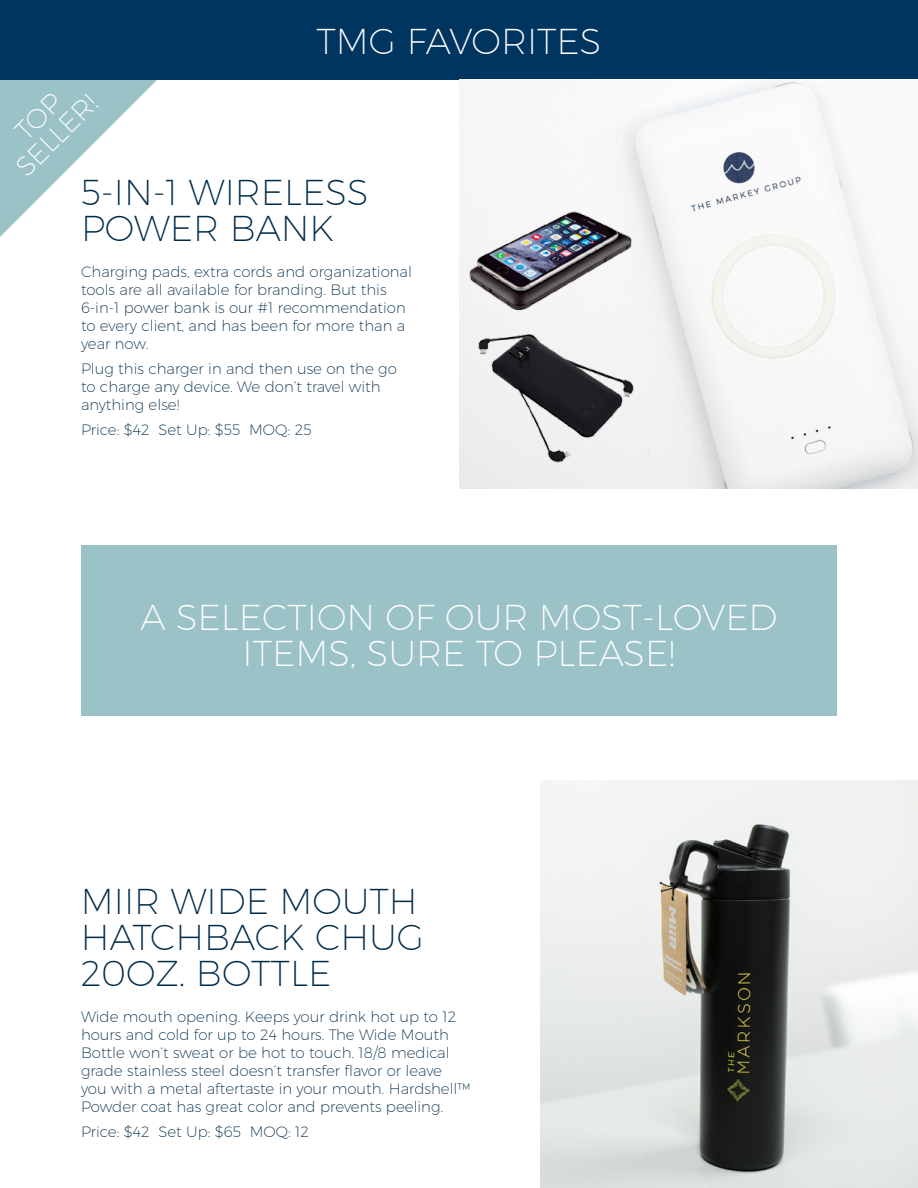
<style>
.page{position:relative;width:918px;height:1188px;background:#fff}
.page>*{position:absolute;margin:0;border:0;box-sizing:border-box;transform-origin:0 0}
.t1{font:36px/36px "Trueno Ult Lt";color:#002b49}
.t2{font:36px/36px "Trueno Ult Lt";color:#fff;text-align:center}
.t3{font:27px/25.5px "Trueno Ult Lt";color:#fff;text-align:center}
.t4{font:15px/18px "Trueno Ult Lt";color:#002b49}
</style>
<div class="page">
<div style="left:81px;top:545px;width:756px;height:171px;background:#9bc3c7"></div>
<svg style="left:0;top:79px;width:158px;height:158px"></svg>
<div style="left:0;top:0;width:918px;height:79px;background:#00355f"></div>
<img style="left:459px;top:82px;width:459px;height:406px">
<img style="left:540px;top:780px;width:378px;height:408px">
<img style="left:465px;top:205px;width:184px;height:269px">
<h2 class="t3" style="left:-7px;top:144px;width:104px;rotate:-45deg">TOP<br>SELLER!</h2>
<h1 class="t2" style="left:317px;top:22px;width:286px">TMG FAVORITES</h1>
<h1 class="t1" style="left:81px;top:174px;width:289px">5-IN-1 WIRELESS<br>POWER BANK</h1>
<p class="t4" style="left:81px;top:263px;width:332px">Charging pads, extra cords and organizational tools are all available for branding. But this 6-in-1 power bank is our #1 recommendation to every client, and has been for more than a year now.</p>
<p class="t4" style="left:81px;top:359px;width:317px">Plug this charger in and then use on the go to charge any device. We don’t travel with anything else!</p>
<p class="t4" style="left:81px;top:420px;width:232px">Price: $42 Set Up: $55 MOQ: 25</p>
<h1 class="t2" style="left:140px;top:598px;width:639px">A SELECTION OF OUR MOST-LOVED<br>ITEMS, SURE TO PLEASE!</h1>
<h1 class="t1" style="left:81px;top:882px;width:345px">MIIR WIDE MOUTH<br>HATCHBACK CHUG<br>20OZ. BOTTLE</h1>
<p class="t4" style="left:81px;top:1007px;width:391px">Wide mouth opening. Keeps your drink hot up to 12 hours and cold for up to 24 hours. The Wide Mouth Bottle won’t sweat or be hot to touch. 18/8 medical grade stainless steel doesn’t transfer flavor or leave you with a metal aftertaste in your mouth. Hardshell™ Powder coat has great color and prevents peeling.</p>
<p class="t4" style="left:81px;top:1122px;width:230px">Price: $42 Set Up: $65 MOQ: 12</p>
</div>
